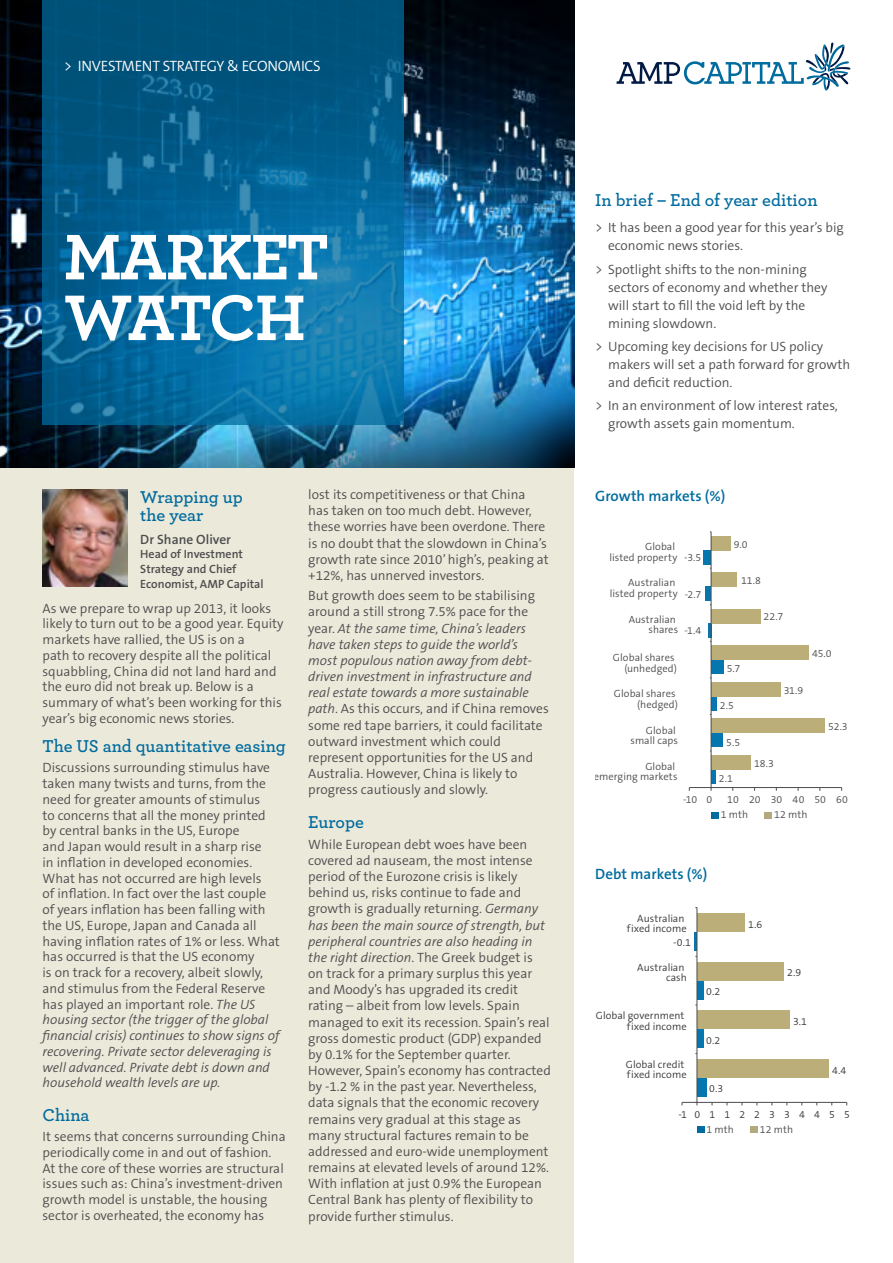
<style>
.page{position:relative;width:893px;height:1263px;background:#fff}
.page>*{position:absolute;margin:0;border:0;box-sizing:border-box;transform-origin:0 0}
.t1{font:67.5px/61.5px "Archer Bold LF";letter-spacing:-.02em;color:#fff}
.t2{font:700 67.5px/60.8px "Archer";letter-spacing:-.03em;color:#fff}
.t3{font:18px/18px "Archer Semibold LF";color:#006b9e}
.t4{font:600 15px "The Sans B6";color:#006b9e}
.t5{font:300 15px "The Sans B4";letter-spacing:-.02em;color:#fff}
.t6{font:300 13.5px/16.2px "The Sans B4";color:#4d4d4f}
.t7{font:600 13.5px "The Sans B6";color:#4d4d4f}
.t8{font:600 12px/14.4px "The Sans B6";color:#4d4d4f}
.t9{font:300 10.5px/10.5px "The Sans B4";letter-spacing:.005em;color:#4d4d4f;text-align:right}
.t10{font:300 10.5px/10.5px "The Sans B4";letter-spacing:.01em;color:#393636;text-align:right}
.t11{font:300 10.5px "The Sans B4";letter-spacing:.875em;color:#393636}
.s1{font-style:italic}
</style>
<div class="page">
<div style="left:0;top:468px;width:574px;height:795px;background:#ebe9da"></div>
<svg style="left:617px;top:43px;width:233px;height:48px"></svg>
<img style="left:0;top:0;width:574px;height:468px">
<svg style="left:43px;top:0;width:361px;height:425px;background:#056494"></svg>
<img style="left:43px;top:489px;width:85px;height:98px">
<div style="left:697px;top:1078px;width:9px;height:18px;background:#0576ae"></div>
<div style="left:697px;top:1029px;width:6px;height:19px;background:#0576ae"></div>
<div style="left:697px;top:981px;width:6px;height:18px;background:#0576ae"></div>
<hr style="left:694px;top:932px;width:3px;height:18px;background:#0576ae">
<div style="left:697px;top:1059px;width:132px;height:19px;background:#bbae78"></div>
<div style="left:697px;top:1010px;width:93px;height:19px;background:#bbae78"></div>
<div style="left:697px;top:962px;width:87px;height:19px;background:#bbae78"></div>
<div style="left:697px;top:913px;width:48px;height:19px;background:#bbae78"></div>
<hr style="left:682px;top:1102px;width:165px;height:1px;background:#4d4d4f">
<hr style="left:697px;top:907px;width:1px;height:195px;background:#4d4d4f">
<div style="left:697px;top:1127px;width:7px;height:6px;background:#006b9e"></div>
<div style="left:750px;top:1127px;width:7px;height:6px;background:#b3a97e"></div>
<div style="left:711px;top:812px;width:7px;height:6px;background:#006b9e"></div>
<div style="left:764px;top:812px;width:8px;height:6px;background:#b3a97e"></div>
<div style="left:711px;top:769px;width:5px;height:14px;background:#0576ae"></div>
<div style="left:711px;top:733px;width:12px;height:14px;background:#0576ae"></div>
<div style="left:711px;top:696px;width:5px;height:14px;background:#0576ae"></div>
<div style="left:711px;top:660px;width:12px;height:14px;background:#0576ae"></div>
<hr style="left:708px;top:623px;width:3px;height:14px;background:#0576ae">
<div style="left:705px;top:587px;width:6px;height:14px;background:#0576ae"></div>
<div style="left:703px;top:550px;width:8px;height:14px;background:#0576ae"></div>
<div style="left:711px;top:755px;width:40px;height:14px;background:#bbae78"></div>
<div style="left:711px;top:719px;width:114px;height:14px;background:#bbae78"></div>
<div style="left:711px;top:682px;width:69px;height:14px;background:#bbae78"></div>
<div style="left:711px;top:646px;width:98px;height:14px;background:#bbae78"></div>
<div style="left:711px;top:609px;width:49px;height:14px;background:#bbae78"></div>
<div style="left:711px;top:573px;width:26px;height:14px;background:#bbae78"></div>
<div style="left:711px;top:536px;width:20px;height:14px;background:#bbae78"></div>
<hr style="left:689px;top:787px;width:153px;height:1px;background:#4d4d4f">
<hr style="left:711px;top:532px;width:1px;height:255px;background:#4d4d4f">
<p class="t5" style="left:64px;top:58px;width:258px">&gt; INVESTMENT STRATEGY &amp; ECONOMICS</p>
<h1 class="t2" style="left:64px;top:225px;width:266px">MARKET<br>WATCH</h1>
<h1 class="t1" style="left:64px;top:224px;width:300px">MAIN<br>HEADING</h1>
<h2 class="t3" style="left:140px;top:488px;width:104px">Wrapping up the year</h2>
<p class="t7" style="left:140px;top:532px;width:92px">Dr Shane Oliver</p>
<p class="t8" style="left:140px;top:547px;width:104px">Head of Investment<br>Strategy and Chief</p>
<p class="t8" style="left:140px;top:577px;width:125px">Economist, AMP Capital</p>
<p class="t6" style="left:43px;top:601px;width:243px;line-height:15.8px">As we prepare to wrap up 2013, it looks likely to turn out to be a good year. Equity markets have rallied, the US is on a<br>path to recovery despite all the political squabbling, China did not land hard and the euro did not break up. Below is a summary of what’s been working for this year’s big economic news stories.</p>
<h2 class="t3" style="left:43px;top:737px;width:245px">The US and quantitative easing</h2>
<p class="t6" style="left:43px;top:760px;width:239px;line-height:15.8px">Discussions surrounding stimulus have taken many twists and turns, from the need for greater amounts of stimulus<br>to concerns that all the money printed by central banks in the US, Europe<br>and Japan would result in a sharp rise<br>in inflation in developed economies.<br>What has not occurred are high levels<br>of inflation. In fact over the last couple of years inflation has been falling with the US, Europe, Japan and Canada all having inflation rates of 1% or less. What has occurred is that the US economy<br>is on track for a recovery, albeit slowly, and stimulus from the Federal Reserve has played an important role. <span class="s1">The US housing sector (the trigger of the global financial crisis) continues to show signs of recovering. Private sector deleveraging is well advanced. Private debt is down and household wealth levels are up.</span></p>
<h2 class="t3" style="left:43px;top:1105px;width:49px">China</h2>
<p class="t6" style="left:43px;top:1129px;width:245px;line-height:15.8px">It seems that concerns surrounding China periodically come in and out of fashion.<br>At the core of these worries are structural issues such as: China’s investment-driven growth model is unstable, the housing sector is overheated, the economy has</p>
<p class="t6" style="left:308px;top:487px;width:242px">lost its competitiveness or that China has taken on too much debt. However, these worries have been overdone. There is no doubt that the slowdown in China’s growth rate since 2010’ high’s, peaking at +12%, has unnerved investors.</p>
<p class="t6" style="left:308px;top:588px;width:242px">But growth does seem to be stabilising around a still strong 7.5% pace for the year. <span class="s1">At the same time, China’s leaders have taken steps to guide the world’s most populous nation away from debt&shy;driven investment in infrastructure and real estate towards a more sustainable path</span>. As this occurs, and if China removes some red tape barriers, it could facilitate outward investment which could represent opportunities for the US and Australia. However, China is likely to progress cautiously and slowly.</p>
<h2 class="t3" style="left:308px;top:813px;width:57px">Europe</h2>
<p class="t6" style="left:308px;top:837px;width:244px">While European debt woes have been covered ad nauseam, the most intense period of the Eurozone crisis is likely behind us, risks continue to fade and growth is gradually returning. <span class="s1">Germany has been the main source of strength, but peripheral countries are also heading in the right direction</span>. The Greek budget is on track for a primary surplus this year and Moody’s has upgraded its credit rating – albeit from low levels. Spain managed to exit its recession. Spain’s real gross domestic product (GDP) expanded by 0.1% for the September quarter.<br>However, Spain’s economy has contracted by -1.2 % in the past year. Nevertheless, data signals that the economic recovery remains very gradual at this stage as many structural factures remain to be addressed and euro-wide unemployment remains at elevated levels of around 12%.<br>With inflation at just 0.9% the European Central Bank has plenty of flexibility to provide further stimulus.</p>
<h2 class="t3" style="left:595px;top:190px;width:224px">In brief – End of year edition</h2>
<p class="t6" style="left:608px;top:219px;width:237px;line-height:18px;text-indent:-13px">&gt; It has been a good year for this year’s big economic news stories.</p>
<p class="t6" style="left:608px;top:261px;width:221px;line-height:18px;text-indent:-13px">&gt; Spotlight shifts to the non-mining sectors of economy and whether they will start to fill the void left by the mining slowdown.</p>
<p class="t6" style="left:608px;top:338px;width:244px;line-height:18px;text-indent:-13px">&gt; Upcoming key decisions for US policy makers will set a path forward for growth and deficit reduction.</p>
<p class="t6" style="left:608px;top:397px;width:231px;line-height:18px;text-indent:-13px">&gt; In an environment of low interest rates, growth assets gain momentum.</p>
<p class="t4" style="left:595px;top:488px;width:132px">Growth markets (%)</p>
<p class="t9" style="left:609px;top:542px;width:69px">Global<br>listed property</p>
<p class="t9" style="left:684px;top:553px;width:19px">-3.5</p>
<p class="t9" style="left:734px;top:539px;width:15px">9.0</p>
<p class="t9" style="left:610px;top:578px;width:69px">Australian listed property</p>
<p class="t9" style="left:685px;top:589px;width:18px">-2.7</p>
<p class="t9" style="left:741px;top:575px;width:21px">11.8</p>
<p class="t9" style="left:629px;top:614px;width:51px">Australian shares</p>
<p class="t9" style="left:684px;top:626px;width:18px">-1.4</p>
<p class="t9" style="left:764px;top:612px;width:21px">22.7</p>
<p class="t9" style="left:613px;top:653px;width:66px">Global shares (unhedged)</p>
<p class="t9" style="left:727px;top:664px;width:15px">5.7</p>
<p class="t9" style="left:812px;top:649px;width:21px">45.0</p>
<p class="t9" style="left:614px;top:689px;width:66px">Global shares (hedged)</p>
<p class="t9" style="left:720px;top:701px;width:16px">2.5</p>
<p class="t9" style="left:784px;top:685px;width:21px">31.9</p>
<p class="t9" style="left:631px;top:725px;width:49px">Global small caps</p>
<p class="t9" style="left:726px;top:737px;width:15px">5.5</p>
<p class="t9" style="left:828px;top:722px;width:21px">52.3</p>
<p class="t9" style="left:594px;top:761px;width:85px">Global<br>emerging markets</p>
<p class="t9" style="left:719px;top:774px;width:16px">2.1</p>
<p class="t9" style="left:754px;top:758px;width:21px">18.3</p>
<p class="t9" style="left:683px;top:795px;width:31px">-10 0</p>
<p class="t9" style="left:727px;top:795px;width:122px">10 20 30 40 50 60</p>
<p class="t9" style="left:721px;top:810px;width:29px">1 mth</p>
<p class="t9" style="left:774px;top:810px;width:35px">12 mth</p>
<p class="t4" style="left:595px;top:866px;width:114px">Debt markets (%)</p>
<p class="t10" style="left:627px;top:913px;width:61px">Australian fixed income</p>
<p class="t10" style="left:673px;top:938px;width:19px">-0.1</p>
<p class="t10" style="left:637px;top:962px;width:51px">Australian cash</p>
<p class="t10" style="left:748px;top:919px;width:16px">1.6</p>
<p class="t10" style="left:787px;top:968px;width:15px">2.9</p>
<p class="t10" style="left:596px;top:1011px;width:92px">Global government fixed income</p>
<p class="t10" style="left:626px;top:1059px;width:62px;text-align:left">Global credit fixed income</p>
<p class="t10" style="left:706px;top:986px;width:16px">0.2</p>
<p class="t10" style="left:706px;top:1035px;width:16px">0.2</p>
<p class="t10" style="left:709px;top:1084px;width:15px">0.3</p>
<p class="t10" style="left:793px;top:1016px;width:15px">3.1</p>
<p class="t10" style="left:832px;top:1065px;width:16px">4.4</p>
<p class="t11" style="left:678px;top:1109px;width:173px">-101122334455</p>
<p class="t9" style="left:706px;top:1124px;width:29px">1 mth</p>
<p class="t9" style="left:760px;top:1124px;width:35px">12 mth</p>
</div>
